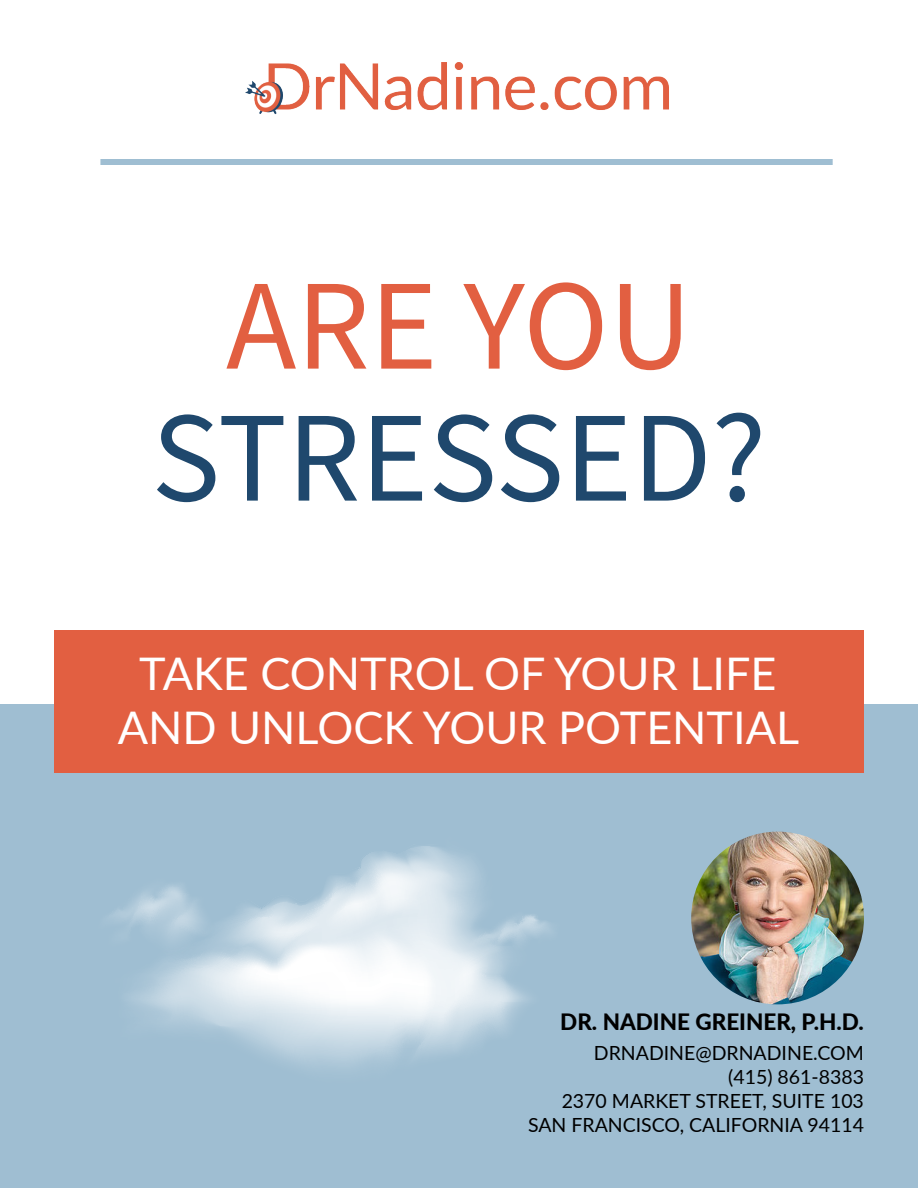
<style>
.page{position:relative;width:918px;height:1188px;background:#fff}
.page>*{position:absolute;margin:0;border:0;box-sizing:border-box;transform-origin:0 0}
.t1{font:129px "Source Sans Pro";color:#1f486d}
.t2{font:129px "Source Sans Pro";color:#e25f41}
.t3{font:45px/54px "Lato";color:#fff;text-align:center}
.t4{font:800 22.5px "Lato";color:#000}
.t5{font:19.5px "Lato";color:#000}
</style>
<div class="page">
<div style="left:0;top:705px;width:918px;height:483px;background:#9fbed2"></div>
<svg style="left:112px;top:846px;width:416px;height:221px"></svg>
<svg style="left:463px;top:906px;width:87px;height:65px"></svg>
<div style="left:100px;top:159px;width:733px;height:6px;background:#9fbed2"></div>
<div style="left:54px;top:631px;width:810px;height:142px;background:#e25f41"></div>
<img style="left:691px;top:832px;width:173px;height:172px;border-radius:86px">
<img style="left:245px;top:62px;width:424px;height:53px">
<p class="t2" style="left:226px;top:244px;width:467px">ARE YOU</p>
<p class="t1" style="left:152px;top:376px;width:616px">STRESSED?</p>
<p class="t3" style="left:118px;top:645px;width:683px">TAKE CONTROL OF YOUR LIFE<br>AND UNLOCK YOUR POTENTIAL</p>
<p class="t4" style="left:560px;top:1005px;width:305px">DR. NADINE GREINER, P.H.D.</p>
<p class="t5" style="left:594px;top:1039px;width:272px">DRNADINE@DRNADINE.COM</p>
<p class="t5" style="left:728px;top:1063px;width:137px">(415) 861-8383</p>
<p class="t5" style="left:562px;top:1087px;width:304px">2370 MARKET STREET, SUITE 103</p>
<p class="t5" style="left:528px;top:1111px;width:337px">SAN FRANCISCO, CALIFORNIA 94114</p>
</div>
